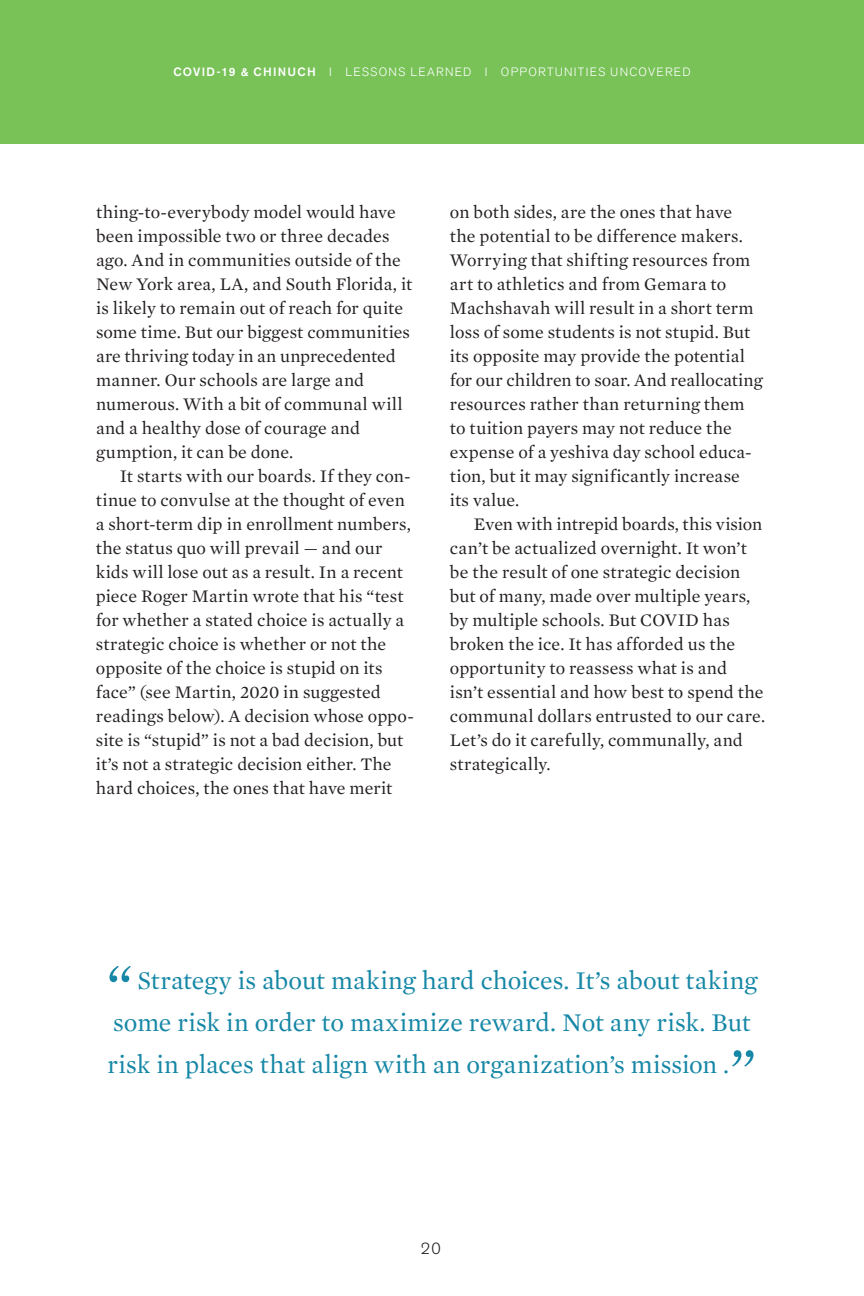
<style>
.page{position:relative;width:864px;height:1296px;background:#fff}
.page>*{position:absolute;margin:0;border:0;box-sizing:border-box;transform-origin:0 0}
.t1{font:60px "Mercury Text G1";color:#1687a6}
.t2{font:26px/42px "Mercury Text G1";color:#1687a6}
.t3{font:18px/24px "Mercury Text G1";letter-spacing:.005em;color:#231f20}
.t4{font:300 16px "Akzidenz Grotesk BE";color:#231f20}
.t5{font:300 12px "Akzidenz Grotesk BE";letter-spacing:.1em;color:#fff}
.s1{font-weight:500}
</style>
<div class="page">
<div style="left:0;top:0;width:864px;height:144px;background:#78c258"></div>
<p class="t5" style="left:173px;top:65px;width:519px"><span class="s1">COVID-19 &amp; CHINUCH</span> I LESSONS LEARNED I OPPORTUNITIES UNCOVERED</p>
<p class="t3" style="left:96px;top:200px;width:318px">thing-to-everybody model would have been impossible two or three decades ago. And in communities outside of the New York area, LA, and South Florida, it is likely to remain out of reach for quite some time. But our biggest communities are thriving today in an unprecedented manner. Our schools are large and numerous. With a bit of communal will and a healthy dose of courage and gumption, it can be done.</p>
<p class="t3" style="left:96px;top:464px;width:320px;text-indent:24px">It starts with our boards. If they con&shy;tinue to convulse at the thought of even a short-term dip in enrollment numbers, the status quo will prevail — and our kids will lose out as a result. In a recent piece Roger Martin wrote that his “test for whether a stated choice is actually a strategic choice is whether or not the opposite of the choice is stupid on its face” (see Martin, 2020 in suggested readings below). A decision whose oppo&shy;site is “stupid” is not a bad decision, but it’s not a strategic decision either. The hard choices, the ones that have merit</p>
<p class="t3" style="left:450px;top:200px;width:314px">on both sides, are the ones that have<br>the potential to be difference makers.<br>Worrying that shifting resources from art to athletics and from Gemara to Machshavah will result in a short term loss of some students is not stupid. But its opposite may provide the potential for our children to soar. And reallocating resources rather than returning them to tuition payers may not reduce the expense of a yeshiva day school educa&shy;tion, but it may significantly increase its value.</p>
<p class="t3" style="left:450px;top:512px;width:317px;text-indent:24px">Even with intrepid boards, this vision can’t be actualized overnight. It won’t be the result of one strategic decision but of many, made over multiple years, by multiple schools. But COVID has broken the ice. It has afforded us the opportunity to reassess what is and<br>isn’t essential and how best to spend the communal dollars entrusted to our care.<br>Let’s do it carefully, communally, and strategically.</p>
<h1 class="t1" style="left:107px;top:948px;width:27px">“</h1>
<h2 class="t2" style="left:108px;top:959px;width:651px;text-indent:30px">Strategy is about making hard choices. It’s about taking some risk in order to maximize reward. Not any risk. But risk in places that align with an organization’s mission .</h2>
<h1 class="t1" style="left:730px;top:1032px;width:27px">”</h1>
<p class="t4" style="left:421px;top:1239px;width:22px">20</p>
</div>
